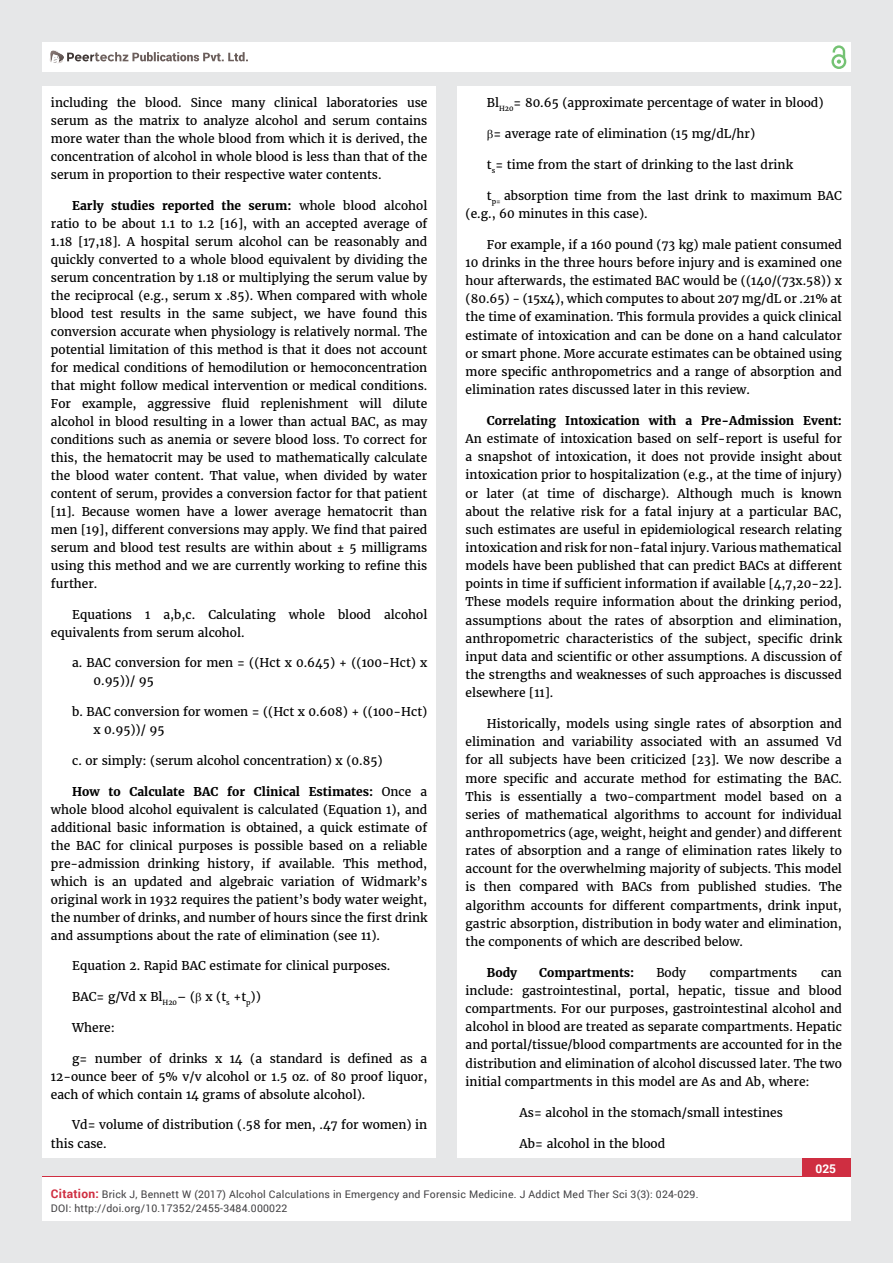
<style>
.page{position:relative;width:893px;height:1263px;background:#e6e7e8}
.page>*{position:absolute;margin:0;border:0;box-sizing:border-box;transform-origin:0 0}
.t1{font:12px/18.1px "Merriweather";color:#000;text-align:justify}
.t2{font:700 12px "Merriweather";color:#000}
.t3{font:700 12px "Roboto";color:#fff}
.t4{font:10.5px/13.5px "Roboto";letter-spacing:.02em;color:#414042}
.s1{font-weight:700}
.s2{font-weight:700;font-size:12px;color:#cf2e41}
</style>
<div class="page">
<div style="left:42px;top:43px;width:808px;height:29px;background:#fff"></div>
<div style="left:831px;top:54px;width:15px;height:15px;border:2px solid #74c273;border-radius:50%"></div>
<svg style="left:831px;top:45px;width:15px;height:19px"></svg>
<div style="left:802px;top:1157px;width:48px;height:56px;background:#cf2e41"></div>
<svg style="left:49px;top:50px;width:199px;height:14px"></svg>
<div style="left:42px;top:1177px;width:808px;height:43px;background:#fff"></div>
<div style="left:42px;top:87px;width:394px;height:1071px;background:#fff"></div>
<div style="left:457px;top:87px;width:393px;height:1071px;background:#fff"></div>
<p class="t1" style="left:51px;top:94px;width:378px">including the blood. Since many clinical laboratories use serum as the matrix to analyze alcohol and serum contains more water than the whole blood from which it is derived, the concentration of alcohol in whole blood is less than that of the serum in proportion to their respective water contents.</p>
<p class="t1" style="left:51px;top:197px;width:378px;text-indent:21px"><span class="s1">Early studies reported the serum:</span> whole blood alcohol ratio to be about 1.1 to 1.2 [16], with an accepted average of 1.18 [17,18]. A hospital serum alcohol can be reasonably and quickly converted to a whole blood equivalent by dividing the serum concentration by 1.18 or multiplying the serum value by the reciprocal (e.g., serum x .85). When compared with whole blood test results in the same subject, we have found this conversion accurate when physiology is relatively normal. The potential limitation of this method is that it does not account for medical conditions of hemodilution or hemoconcentration that might follow medical intervention or medical conditions.<br>For example, aggressive fluid replenishment will dilute alcohol in blood resulting in a lower than actual BAC, as may conditions such as anemia or severe blood loss. To correct for this, the hematocrit may be used to mathematically calculate the blood water content. That value, when divided by water content of serum, provides a conversion factor for that patient [11]. Because women have a lower average hematocrit than men [19], different conversions may apply. We find that paired serum and blood test results are within about ± 5 milligrams using this method and we are currently working to refine this further.</p>
<p class="t1" style="left:51px;top:605px;width:378px;text-indent:21px">Equations 1 a,b,c. Calculating whole blood alcohol equivalents from serum alcohol.</p>
<p class="t1" style="left:94px;top:654px;width:335px;text-indent:-21px">a. BAC conversion for men = ((Hct x 0.645) + ((100-Hct) x<br>0.95))/ 95</p>
<p class="t1" style="left:94px;top:703px;width:335px;text-indent:-21px">b. BAC conversion for women = ((Hct x 0.608) + ((100-Hct) x 0.95))/ 95</p>
<p class="t1" style="left:72px;top:752px;width:312px">c. or simply: (serum alcohol concentration) x (0.85)</p>
<p class="t1" style="left:51px;top:782px;width:378px;text-indent:21px"><span class="s1">How to Calculate BAC for Clinical Estimates:</span> Once a whole blood alcohol equivalent is calculated (Equation 1), and additional basic information is obtained, a quick estimate of the BAC for clinical purposes is possible based on a reliable pre-admission drinking history, if available. This method, which is an updated and algebraic variation of Widmark’s original work in 1932 requires the patient’s body water weight, the number of drinks, and number of hours since the first drink and assumptions about the rate of elimination (see 11).</p>
<p class="t1" style="left:72px;top:957px;width:320px">Equation 2. Rapid BAC estimate for clinical purposes.</p>
<p class="t1" style="left:72px;top:988px;width:190px">BAC= g/Vd x Bl<sub>H20</sub>– ( x (t<sub>s</sub> +t<sub>p</sub>))</p>
<p class="t1" style="left:72px;top:1019px;width:44px">Where:</p>
<p class="t1" style="left:51px;top:1049px;width:378px;text-indent:21px">g= number of drinks x 14 (a standard is defined as a 12-ounce beer of 5% v/v alcohol or 1.5 oz. of 80 proof liquor, each of which contain 14 grams of absolute alcohol).</p>
<p class="t1" style="left:51px;top:1116px;width:378px;text-indent:21px">Vd= volume of distribution (.58 for men, .47 for women) in this case.</p>
<p class="t1" style="left:487px;top:94px;width:338px">Bl<sub>H20</sub>= 80.65 (approximate percentage of water in blood)</p>
<p class="t1" style="left:493px;top:125px;width:263px">= average rate of elimination (15 mg/dL/hr)</p>
<p class="t1" style="left:487px;top:156px;width:307px">t<sub>s</sub>= time from the start of drinking to the last drink</p>
<p class="t1" style="left:466px;top:186px;width:378px;text-indent:21px">t<sub>p=</sub> absorption time from the last drink to maximum BAC (e.g., 60 minutes in this case).</p>
<p class="t1" style="left:466px;top:236px;width:378px;text-indent:21px">For example, if a 160 pound (73 kg) male patient consumed 10 drinks in the three hours before injury and is examined one hour afterwards, the estimated BAC would be ((140/(73x.58)) x (80.65) - (15x4), which computes to about 207 mg/dL or .21% at the time of examination. This formula provides a quick clinical estimate of intoxication and can be done on a hand calculator or smart phone. More accurate estimates can be obtained using more specific anthropometrics and a range of absorption and elimination rates discussed later in this review.</p>
<p class="t2" style="left:487px;top:413px;width:357px">Correlating Intoxication with a Pre-Admission Event:</p>
<p class="t1" style="left:466px;top:430px;width:378px">An estimate of intoxication based on self-report is useful for a snapshot of intoxication, it does not provide insight about intoxication prior to hospitalization (e.g., at the time of injury) or later (at time of discharge). Although much is known about the relative risk for a fatal injury at a particular BAC, such estimates are useful in epidemiological research relating intoxication and risk for non-fatal injury. Various mathematical models have been published that can predict BACs at different points in time if sufficient information if available [4,7,20-22].<br>These models require information about the drinking period, assumptions about the rates of absorption and elimination, anthropometric characteristics of the subject, specific drink input data and scientific or other assumptions. A discussion of the strengths and weaknesses of such approaches is discussed elsewhere [11].</p>
<p class="t1" style="left:466px;top:715px;width:378px;text-indent:21px">Historically, models using single rates of absorption and elimination and variability associated with an assumed Vd for all subjects have been criticized [23]. We now describe a more specific and accurate method for estimating the BAC.<br>This is essentially a two-compartment model based on a series of mathematical algorithms to account for individual anthropometrics (age, weight, height and gender) and different rates of absorption and a range of elimination rates likely to account for the overwhelming majority of subjects. This model is then compared with BACs from published studies. The algorithm accounts for different compartments, drink input, gastric absorption, distribution in body water and elimination, the components of which are described below.</p>
<p class="t2" style="left:487px;top:965px;width:32px">Body</p>
<p class="t2" style="left:539px;top:965px;width:97px">Compartments:</p>
<p class="t1" style="left:656px;top:963px;width:31px">Body</p>
<p class="t1" style="left:710px;top:963px;width:89px">compartments</p>
<p class="t1" style="left:466px;top:963px;width:378px;text-indent:355px">can include: gastrointestinal, portal, hepatic, tissue and blood compartments. For our purposes, gastrointestinal alcohol and alcohol in blood are treated as separate compartments. Hepatic and portal/tissue/blood compartments are accounted for in the distribution and elimination of alcohol discussed later. The two initial compartments in this model are As and Ab, where:</p>
<p class="t1" style="left:520px;top:1103px;width:265px">As= alcohol in the stomach/small intestines</p>
<p class="t1" style="left:520px;top:1135px;width:147px">Ab= alcohol in the blood</p>
<p class="t3" style="left:815px;top:1161px;width:22px">025</p>
<p class="t4" style="left:51px;top:1188px;width:649px"><span class="s2">Citation:</span> Brick J, Bennett W (2017) Alcohol Calculations in Emergency and Forensic Medicine. J Addict Med Ther Sci 3(3): 024-029.<br>DOI: http://doi.org/10.17352/2455-3484.000022</p>
</div>
